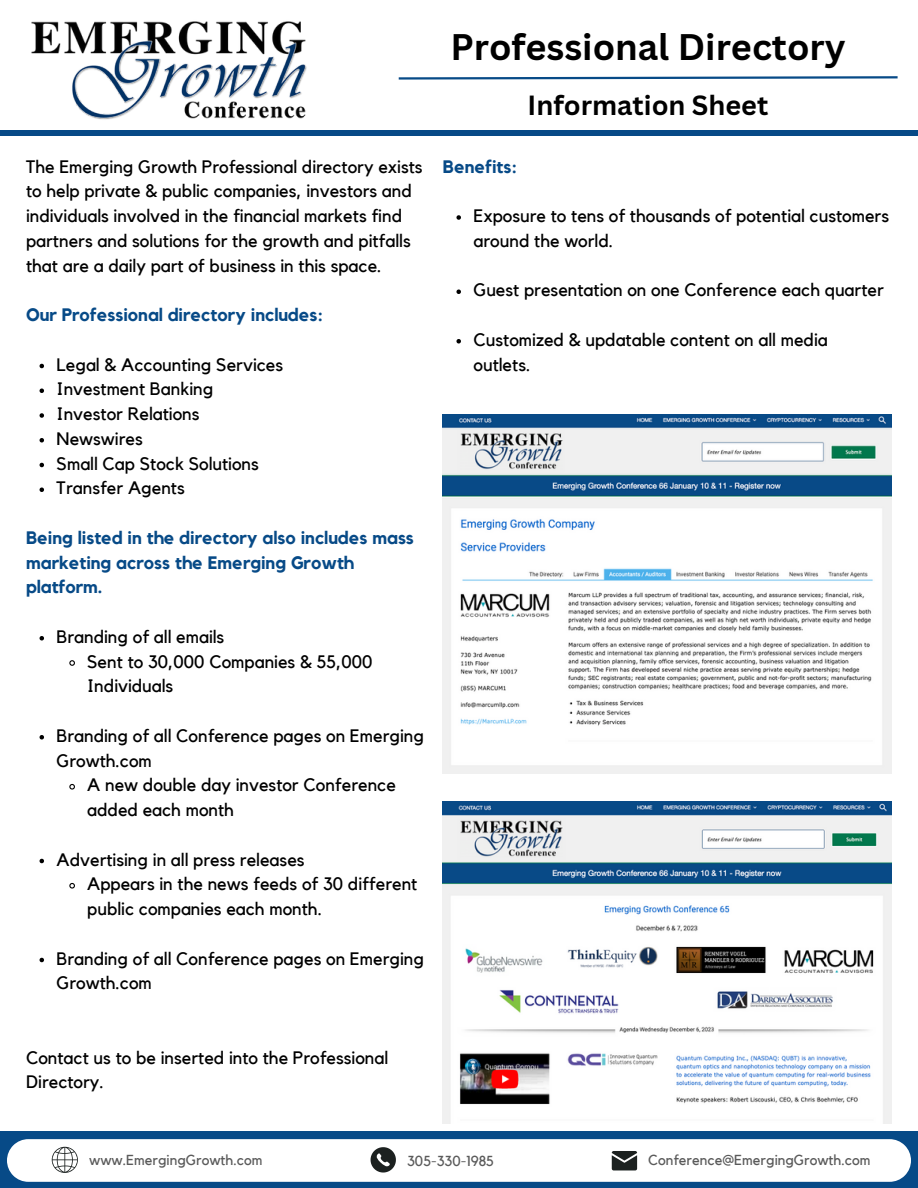
<style>
.page{position:relative;width:918px;height:1188px;background:#fff}
.page>*{position:absolute;margin:0;border:0;box-sizing:border-box;transform-origin:0 0}
.t1{font:700 36px "Canva Sans";color:#000}
.t2{font:700 27px "Canva Sans";color:#000}
.t3{font:18px/24.8px "Kollektif";color:#000}
.t4{font:700 18px/24.8px "Kollektif";color:#074a87}
.t5{font:14.55px "Kollektif";color:#000}
</style>
<div class="page">
<div style="left:0;top:1132px;width:918px;height:56px;background:#074a87"></div>
<svg style="left:7px;top:1139px;width:904px;height:43px;background:#f4f5f6"></svg>
<svg style="left:398px;top:76px;width:500px;height:4px"></svg>
<img style="left:31px;top:21px;width:276px;height:99px">
<img style="left:443px;top:414px;width:449px;height:359px">
<img style="left:443px;top:801px;width:449px;height:322px">
<svg style="left:40px;top:364px;width:4px;height:4px"></svg>
<svg style="left:40px;top:389px;width:4px;height:4px"></svg>
<svg style="left:40px;top:413px;width:4px;height:5px"></svg>
<svg style="left:40px;top:438px;width:4px;height:5px"></svg>
<svg style="left:40px;top:463px;width:4px;height:4px"></svg>
<svg style="left:40px;top:488px;width:4px;height:4px"></svg>
<svg style="left:40px;top:636px;width:4px;height:5px"></svg>
<svg style="left:69px;top:660px;width:6px;height:6px"></svg>
<svg style="left:40px;top:735px;width:4px;height:5px"></svg>
<svg style="left:69px;top:784px;width:6px;height:6px"></svg>
<svg style="left:40px;top:859px;width:4px;height:4px"></svg>
<svg style="left:69px;top:883px;width:6px;height:6px"></svg>
<svg style="left:40px;top:958px;width:4px;height:4px"></svg>
<svg style="left:456px;top:215px;width:5px;height:5px"></svg>
<svg style="left:456px;top:290px;width:5px;height:4px"></svg>
<svg style="left:456px;top:339px;width:5px;height:5px"></svg>
<div style="left:0;top:130px;width:918px;height:5px;background:#074a87"></div>
<h3 class="t3" style="left:26px;top:155px;width:398px">The Emerging Growth Professional directory exists to help private &amp; public companies, investors and individuals involved in the financial markets find partners and solutions for the growth and pitfalls that are a daily part of business in this space.</h3>
<p class="t4" style="left:26px;top:303px;width:299px">Our Professional directory includes:</p>
<p class="t3" style="left:57px;top:353px;width:228px">Legal &amp; Accounting Services</p>
<p class="t3" style="left:57px;top:377px;width:158px">Investment Banking</p>
<p class="t3" style="left:57px;top:402px;width:144px">Investor Relations</p>
<p class="t3" style="left:57px;top:427px;width:88px">Newswires</p>
<p class="t3" style="left:57px;top:452px;width:204px">Small Cap Stock Solutions</p>
<h3 class="t3" style="left:57px;top:476px;width:130px">Transfer Agents</h3>
<p class="t4" style="left:26px;top:526px;width:389px">Being listed in the directory also includes mass marketing across the Emerging Growth platform.</p>
<p class="t3" style="left:57px;top:625px;width:169px">Branding of all emails</p>
<p class="t3" style="left:87px;top:650px;width:287px">Sent to 30,000 Companies &amp; 55,000<br>Individuals</p>
<p class="t3" style="left:57px;top:724px;width:369px">Branding of all Conference pages on Emerging<br>Growth.com</p>
<p class="t3" style="left:87px;top:773px;width:310px">A new double day investor Conference added each month</p>
<p class="t3" style="left:57px;top:848px;width:250px">Advertising in all press releases</p>
<p class="t3" style="left:87px;top:872px;width:332px">Appears in the news feeds of 30 different public companies each month.</p>
<h4 class="t3" style="left:57px;top:947px;width:369px">Branding of all Conference pages on Emerging<br>Growth.com</h4>
<h2 class="t1" style="left:450px;top:21px;width:397px">Professional Directory</h2>
<h4 class="t2" style="left:528px;top:86px;width:242px">Information Sheet</h4>
<p class="t4" style="left:443px;top:155px;width:76px">Benefits:</p>
<p class="t3" style="left:474px;top:204px;width:417px">Exposure to tens of thousands of potential customers around the world.</p>
<p class="t3" style="left:474px;top:278px;width:412px">Guest presentation on one Conference each quarter</p>
<p class="t3" style="left:474px;top:328px;width:356px">Customized &amp; updatable content on all media outlets.</p>
<h3 class="t3" style="left:26px;top:1046px;width:364px">Contact us to be inserted into the Professional<br>Directory.</h3>
<p class="t5" style="left:89px;top:1153px;width:175px">www.EmergingGrowth.com</p>
<p class="t5" style="left:407px;top:1155px;width:88px">305-330-1985</p>
<p class="t5" style="left:648px;top:1153px;width:224px">Conference@EmergingGrowth.com</p>
</div>
